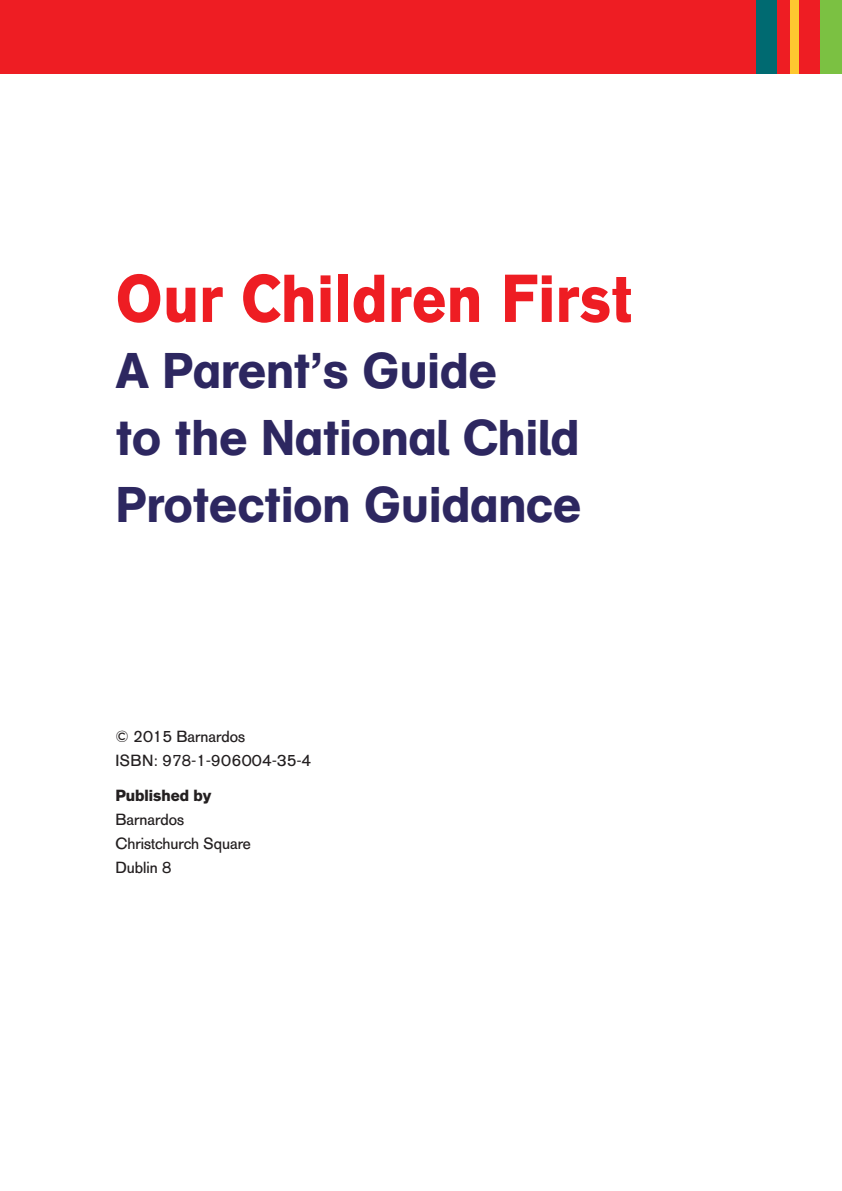
<style>
.page{position:relative;width:842px;height:1191px;background:#fff}
.page>*{position:absolute;margin:0;border:0;box-sizing:border-box;transform-origin:0 0}
.t1{font:700 66.8px "AG Old Face";letter-spacing:.02em;color:#ee1d23;scale:.9 1}
.t2{font:500 49.6px/66.8px "AG Schoolbook";color:#2d2760}
.t3{font:16px/24px "AG Old Face";color:#231f20}
.t4{font:700 16px "AG Old Face";color:#231f20}
</style>
<div class="page">
<div style="left:0;top:0;width:842px;height:74px;background:#ee1d23"></div>
<div style="left:757px;top:0;width:20px;height:74px;background:#006a71"></div>
<div style="left:790px;top:0;width:9px;height:74px;background:#fec830"></div>
<div style="left:821px;top:0;width:21px;height:74px;background:#7bc142"></div>
<h1 class="t1" style="left:116px;top:275px;width:575px">Our Children First</h1>
<h2 class="t2" style="left:116px;top:341px;width:467px">A Parent’s Guide<br>to the National Child<br>Protection Guidance</h2>
<p class="t3" style="left:116px;top:725px;width:197px">© 2015 Barnardos<br>ISBN: 978-1-906004-35-4</p>
<p class="t4" style="left:116px;top:789px;width:98px">Published by</p>
<p class="t3" style="left:116px;top:809px;width:137px">Barnardos<br>Christchurch Square<br>Dublin 8</p>
</div>
